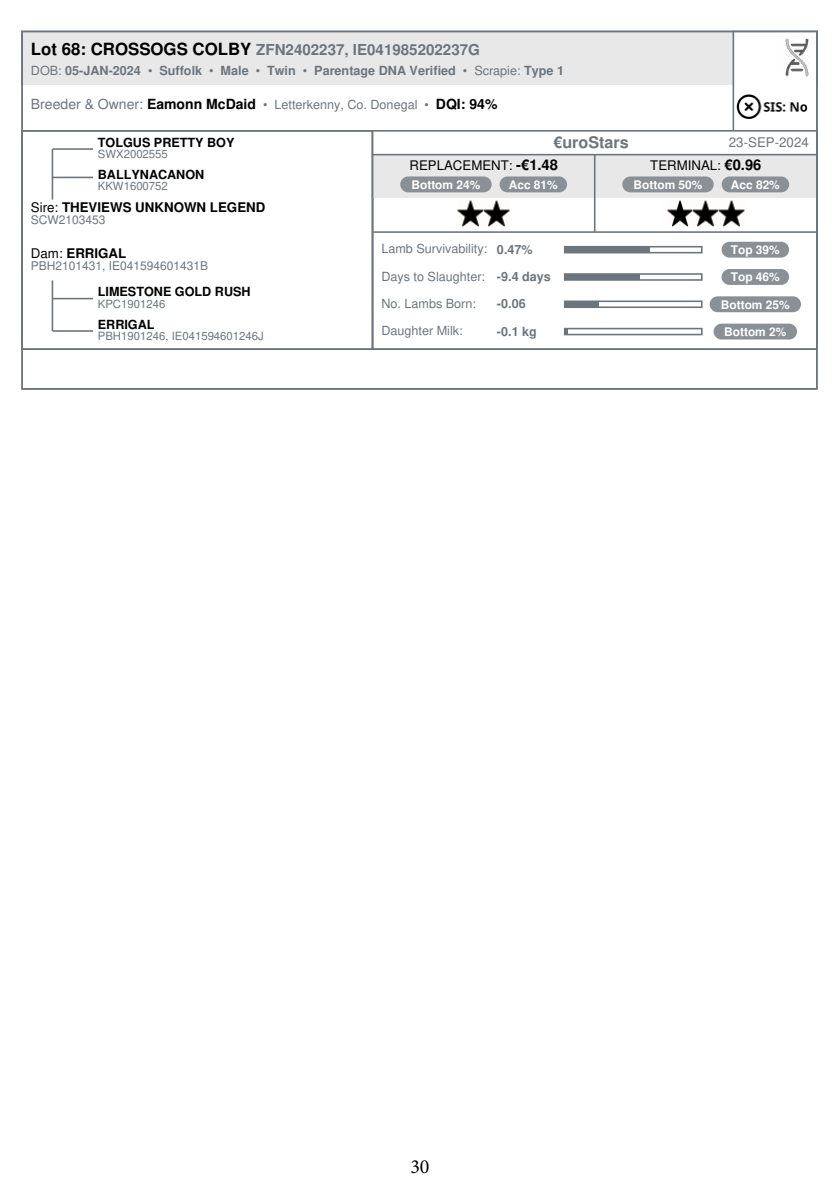
<style>
.page{position:relative;width:840px;height:1191px;background:#fff}
.page>*{position:absolute;margin:0;border:0;box-sizing:border-box;transform-origin:0 0}
.t1{font:20px "Minion Pro";color:#000}
.t2{font:700 16.2px "Helvetica";color:#6c757d}
.t3{font:700 15.2px "Helvetica";color:#6c757d}
.t4{font:700 13.4px "Helvetica";color:#000}
.t5{font:13.4px "Helvetica";color:#6c757d}
.t6{font:13.2px "Helvetica";color:#000}
.t7{font:12.6px "Helvetica";color:#6c757d}
.t8{font:700 12.6px "Helvetica";color:#6c757d}
.t9{font:700 12.6px "Helvetica";color:#000}
.t10{font:12px "Helvetica";color:#6c757d}
.t11{font:700 11.8px "Helvetica";color:#fff}
.t12{font:11.4px "Helvetica";color:#6c757d}
.s1{font-size:16.8px;color:#000}
.s2{font-weight:400}
.s3{font-size:14px}
.s4{font-weight:700;font-size:14px;color:#000}
.s5{font-weight:700;font-size:14.6px}
.s6{font-weight:700}
</style>
<div class="page">
<div style="left:22px;top:32px;width:794px;height:53px;background:#e8e8e8"></div>
<hr style="left:22px;top:31px;width:794px;height:1px;background:#6c757d">
<hr style="left:21px;top:32px;width:2px;height:53px;background:#6c757d">
<div style="left:733px;top:32px;width:83px;height:99px;background:#fff"></div>
<hr style="left:732px;top:32px;width:1px;height:99px;background:#6c757d">
<hr style="left:815px;top:32px;width:2px;height:99px;background:#6c757d">
<div style="left:21px;top:130px;width:352px;height:220px;border:2px solid #6c757d"></div>
<div style="left:371px;top:130px;width:446px;height:220px;border:2px solid #6c757d"></div>
<div style="left:372px;top:131px;width:444px;height:24px;background:#fff"></div>
<hr style="left:372px;top:130px;width:444px;height:2px;background:#6c757d">
<hr style="left:371px;top:131px;width:2px;height:24px;background:#6c757d">
<hr style="left:815px;top:131px;width:2px;height:24px;background:#6c757d">
<div style="left:372px;top:155px;width:222px;height:43px;background:#e8e8e8"></div>
<hr style="left:371px;top:155px;width:2px;height:43px;background:#6c757d">
<div style="left:594px;top:155px;width:222px;height:43px;background:#e8e8e8"></div>
<hr style="left:815px;top:155px;width:2px;height:43px;background:#6c757d">
<hr style="left:52px;top:149px;width:1px;height:51px;background:#6c757d">
<hr style="left:52px;top:148px;width:41px;height:2px;background:#6c757d">
<hr style="left:52px;top:177px;width:41px;height:1px;background:#6c757d">
<hr style="left:52px;top:280px;width:1px;height:51px;background:#6c757d">
<hr style="left:52px;top:298px;width:41px;height:1px;background:#6c757d">
<hr style="left:52px;top:330px;width:41px;height:2px;background:#6c757d">
<hr style="left:372px;top:154px;width:444px;height:1px;background:#6c757d">
<hr style="left:593px;top:155px;width:2px;height:77px;background:#6c757d">
<div style="left:400px;top:176px;width:91px;height:16px;background:#899197;border-radius:8px"></div>
<div style="left:499px;top:176px;width:67px;height:16px;background:#899197;border-radius:8px"></div>
<div style="left:622px;top:176px;width:91px;height:16px;background:#899197;border-radius:8px"></div>
<div style="left:721px;top:176px;width:67px;height:16px;background:#899197;border-radius:8px"></div>
<img style="left:457px;top:200px;width:52px;height:26px">
<img style="left:667px;top:200px;width:77px;height:26px">
<hr style="left:372px;top:231px;width:444px;height:2px;background:#6c757d">
<div style="left:563px;top:246px;width:139px;height:7px;border:2px solid #6c757d"></div>
<div style="left:564px;top:247px;width:85px;height:6px;background:#6c757d"></div>
<div style="left:721px;top:242px;width:67px;height:16px;background:#899197;border-radius:8px"></div>
<div style="left:563px;top:273px;width:139px;height:8px;border:2px solid #6c757d"></div>
<div style="left:564px;top:274px;width:75px;height:6px;background:#6c757d"></div>
<div style="left:721px;top:269px;width:67px;height:16px;background:#899197;border-radius:8px"></div>
<div style="left:563px;top:300px;width:139px;height:8px;border:2px solid #6c757d"></div>
<div style="left:564px;top:301px;width:34px;height:6px;background:#6c757d"></div>
<div style="left:709px;top:296px;width:91px;height:16px;background:#899197;border-radius:8px"></div>
<div style="left:563px;top:328px;width:139px;height:7px;border:2px solid #6c757d"></div>
<svg style="left:564px;top:328px;width:3px;height:6px"></svg>
<div style="left:713px;top:324px;width:83px;height:15px;background:#899197;border-radius:8px"></div>
<img style="left:785px;top:37px;width:31px;height:40px">
<img style="left:736px;top:94px;width:72px;height:25px">
<p class="t3" style="left:31px;top:44px;width:450px"><span class="s1">Lot 68: CROSSOGS COLBY</span> ZFN2402237, IE041985202237G</p>
<p class="t8" style="left:31px;top:66px;width:534px"><span class="s2">DOB:</span> 05-JAN-2024 <span class="s2">•</span> Suffolk <span class="s2">•</span> Male <span class="s2">•</span> Twin <span class="s2">•</span> Parentage DNA Verified <span class="s2">• Scrapie:</span> Type 1</p>
<p class="t7" style="left:31px;top:99px;width:468px"><span class="s3">Breeder &amp; Owner:</span> <span class="s4">Eamonn McDaid</span> • Letterkenny, Co. Donegal • <span class="s4">DQI: 94%</span></p>
<p class="t9" style="left:98px;top:137px;width:138px">TOLGUS PRETTY BOY</p>
<p class="t12" style="left:98px;top:150px;width:71px">SWX2002555</p>
<p class="t9" style="left:98px;top:170px;width:108px">BALLYNACANON</p>
<p class="t12" style="left:98px;top:182px;width:71px">KKW1600752</p>
<p class="t4" style="left:31px;top:202px;width:236px"><span class="s2">Sire:</span> THEVIEWS UNKNOWN LEGEND</p>
<p class="t10" style="left:31px;top:215px;width:76px">SCW2103453</p>
<p class="t4" style="left:31px;top:248px;width:97px"><span class="s2">Dam:</span> ERRIGAL</p>
<p class="t10" style="left:31px;top:261px;width:179px">PBH2101431, IE041594601431B</p>
<p class="t9" style="left:98px;top:287px;width:154px">LIMESTONE GOLD RUSH</p>
<p class="t12" style="left:98px;top:299px;width:69px">KPC1901246</p>
<p class="t9" style="left:98px;top:319px;width:58px">ERRIGAL</p>
<p class="t12" style="left:98px;top:331px;width:167px">PBH1901246, IE041594601246J</p>
<p class="t2" style="left:553px;top:136px;width:77px">€uroStars</p>
<p class="t5" style="left:728px;top:137px;width:81px">23-SEP-2024</p>
<p class="t6" style="left:409px;top:161px;width:150px">REPLACEMENT: <span class="s5">-€1.48</span></p>
<p class="t11" style="left:411px;top:180px;width:70px">Bottom 24%</p>
<p class="t11" style="left:508px;top:180px;width:50px">Acc 81%</p>
<p class="t6" style="left:650px;top:161px;width:113px">TERMINAL: <span class="s5">€0.96</span></p>
<p class="t11" style="left:633px;top:180px;width:70px">Bottom 50%</p>
<p class="t11" style="left:730px;top:180px;width:50px">Acc 82%</p>
<p class="t7" style="left:381px;top:244px;width:153px">Lamb Survivability: <span class="s6">0.47%</span></p>
<p class="t11" style="left:730px;top:245px;width:50px">Top 39%</p>
<p class="t7" style="left:381px;top:271px;width:171px">Days to Slaughter: <span class="s6">-9.4 days</span></p>
<p class="t11" style="left:730px;top:273px;width:50px">Top 46%</p>
<p class="t7" style="left:381px;top:299px;width:96px">No. Lambs Born:</p>
<p class="t8" style="left:496px;top:299px;width:30px">-0.06</p>
<p class="t11" style="left:720px;top:300px;width:70px">Bottom 25%</p>
<p class="t7" style="left:381px;top:326px;width:83px">Daughter Milk:</p>
<p class="t8" style="left:496px;top:326px;width:41px">-0.1 kg</p>
<p class="t11" style="left:723px;top:327px;width:64px">Bottom 2%</p>
<h1 class="t1" style="left:410px;top:1152px;width:21px">30</h1>
</div>
